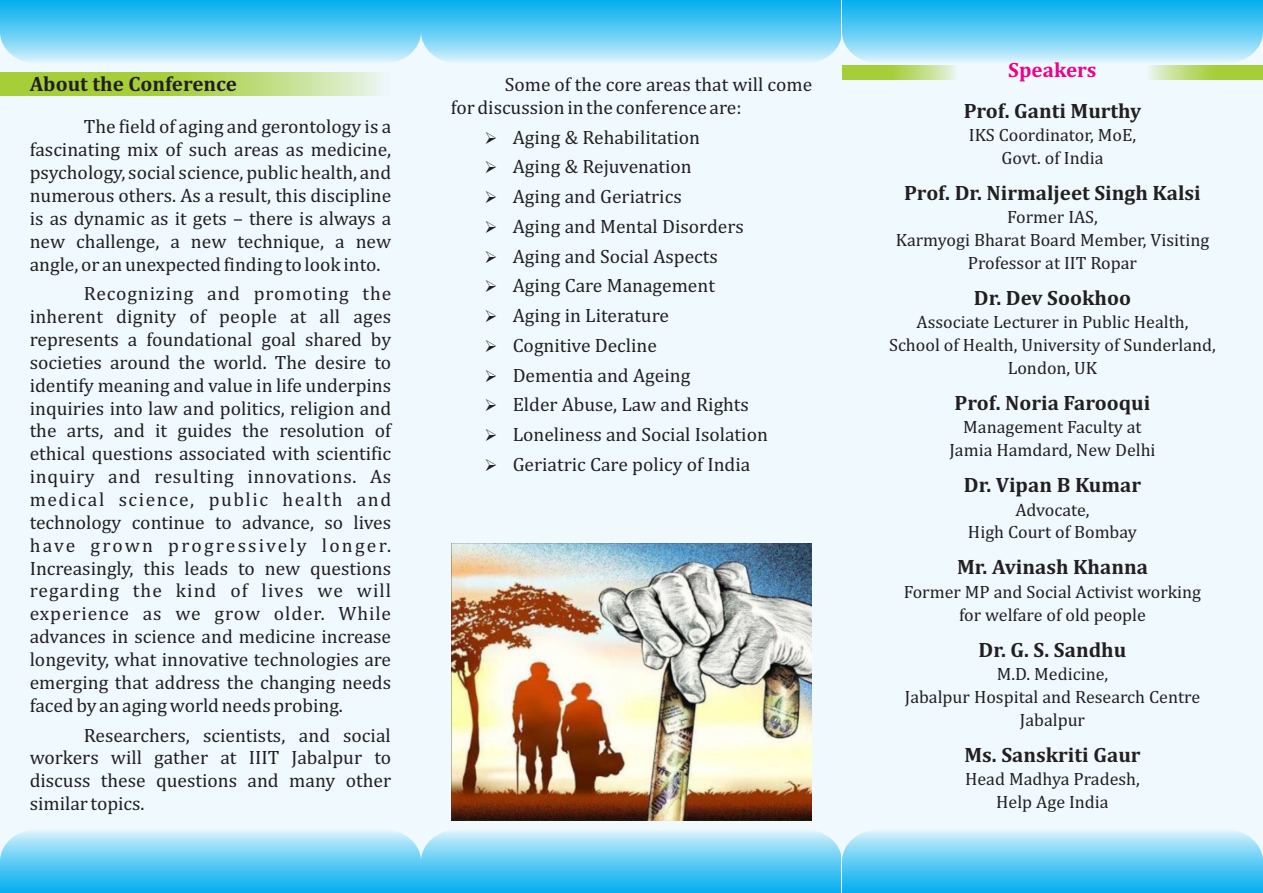
<style>
.page{position:relative;width:1263px;height:893px;background:#fff}
.page>*{position:absolute;margin:0;border:0;box-sizing:border-box;transform-origin:0 0}
.t1{font:700 21px "Cambria";color:#231f20}
.t2{font:700 21px "Cambria";color:#ec008c}
.t3{font:19.5px/22.8px "Cambria";color:#231f20;text-align:justify}
.t4{font:18px/22.8px "Cambria";color:#231f20;text-align:center}
</style>
<div class="page">
<div style="left:421px;top:0;width:421px;height:893px;background:#eff9fe"></div>
<img style="left:451px;top:544px;width:361px;height:276px">
<div style="left:0;top:0;width:421px;height:893px;background:#eff9fe"></div>
<svg style="left:0;top:73px;width:381px;height:23px;background:#b6d767"></svg>
<div style="left:842px;top:0;width:421px;height:893px;background:#eff9fe"></div>
<svg style="left:0;top:0;width:1263px;height:62px;background:#66cdf4"></svg>
<svg style="left:0;top:831px;width:1263px;height:62px;background:#66cdf4"></svg>
<svg style="left:842px;top:66px;width:114px;height:14px;background:#b7d867"></svg>
<svg style="left:1149px;top:66px;width:114px;height:14px;background:#b7d867"></svg>
<p class="t1" style="left:30px;top:75px;width:209px">About the Conference</p>
<p class="t3" style="left:30px;top:117px;width:363px;text-indent:54px">The field of aging and gerontology is a fascinating mix of such areas as medicine, psychology, social science, public health, and numerous others. As a result, this discipline is as dynamic as it gets – there is always a new challenge, a new technique, a new angle, or an unexpected finding to look into.</p>
<p class="t3" style="left:30px;top:283px;width:363px;text-indent:54px">Recognizing and promoting the inherent dignity of people at all ages represents a foundational goal shared by societies around the world. The desire to identify meaning and value in life underpins inquiries into law and politics, religion and the arts, and it guides the resolution of ethical questions associated with scientific inquiry and resulting innovations. As medical science, public health and technology continue to advance, so lives have grown progressively longer.<br>Increasingly, this leads to new questions regarding the kind of lives we will experience as we grow older. While advances in science and medicine increase longevity, what innovative technologies are emerging that address the changing needs faced by an aging world needs probing.</p>
<p class="t3" style="left:30px;top:725px;width:363px;text-indent:54px">Researchers, scientists, and social workers will gather at IIIT Jabalpur to discuss these questions and many other similar topics.</p>
<p class="t3" style="left:451px;top:74px;width:363px;text-indent:54px">Some of the core areas that will come for discussion in the conference are:</p>
<p class="t3" style="left:484px;top:127px;width:217px">➢ Aging &amp; Rehabilitation</p>
<p class="t3" style="left:484px;top:157px;width:209px">➢ Aging &amp; Rejuvenation</p>
<p class="t3" style="left:484px;top:186px;width:199px">➢ Aging and Geriatrics</p>
<p class="t3" style="left:484px;top:216px;width:261px">➢ Aging and Mental Disorders</p>
<p class="t3" style="left:484px;top:246px;width:235px">➢ Aging and Social Aspects</p>
<p class="t3" style="left:484px;top:276px;width:232px">➢ Aging Care Management</p>
<p class="t3" style="left:484px;top:305px;width:186px">➢ Aging in Literature</p>
<p class="t3" style="left:484px;top:335px;width:174px">➢ Cognitive Decline</p>
<p class="t3" style="left:484px;top:365px;width:207px">➢ Dementia and Ageing</p>
<p class="t3" style="left:484px;top:394px;width:266px">➢ Elder Abuse, Law and Rights</p>
<p class="t3" style="left:484px;top:424px;width:285px">➢ Loneliness and Social Isolation</p>
<p class="t3" style="left:484px;top:454px;width:267px">➢ Geriatric Care policy of India</p>
<p class="t2" style="left:1008px;top:61px;width:90px">Speakers</p>
<p class="t1" style="left:964px;top:101px;width:179px">Prof. Ganti Murthy</p>
<p class="t4" style="left:969px;top:125px;width:169px">IKS Coordinator, MoE,<br>Govt. of India</p>
<p class="t1" style="left:904px;top:183px;width:298px">Prof. Dr. Nirmaljeet Singh Kalsi</p>
<p class="t4" style="left:896px;top:207px;width:315px">Former IAS,<br>Karmyogi Bharat Board Member, Visiting<br>Professor at IIT Ropar</p>
<p class="t1" style="left:974px;top:288px;width:158px">Dr. Dev Sookhoo</p>
<p class="t4" style="left:889px;top:312px;width:328px">Associate Lecturer in Public Health,<br>School of Health, University of Sunderland,<br>London, UK</p>
<p class="t1" style="left:955px;top:393px;width:197px">Prof. Noria Farooqui</p>
<p class="t4" style="left:949px;top:417px;width:208px">Management Faculty at<br>Jamia Hamdard, New Delhi</p>
<p class="t1" style="left:964px;top:476px;width:179px">Dr. Vipan B Kumar</p>
<p class="t4" style="left:968px;top:499px;width:171px">Advocate,<br>High Court of Bombay</p>
<p class="t1" style="left:957px;top:558px;width:192px">Mr. Avinash Khanna</p>
<p class="t4" style="left:904px;top:581px;width:299px">Former MP and Social Activist working for welfare of old people</p>
<p class="t1" style="left:978px;top:640px;width:149px">Dr. G. S. Sandhu</p>
<p class="t4" style="left:905px;top:664px;width:297px">M.D. Medicine,<br>Jabalpur Hospital and Research Centre<br>Jabalpur</p>
<p class="t1" style="left:964px;top:745px;width:178px">Ms. Sanskriti Gaur</p>
<p class="t4" style="left:965px;top:769px;width:176px">Head Madhya Pradesh,<br>Help Age India</p>
</div>
